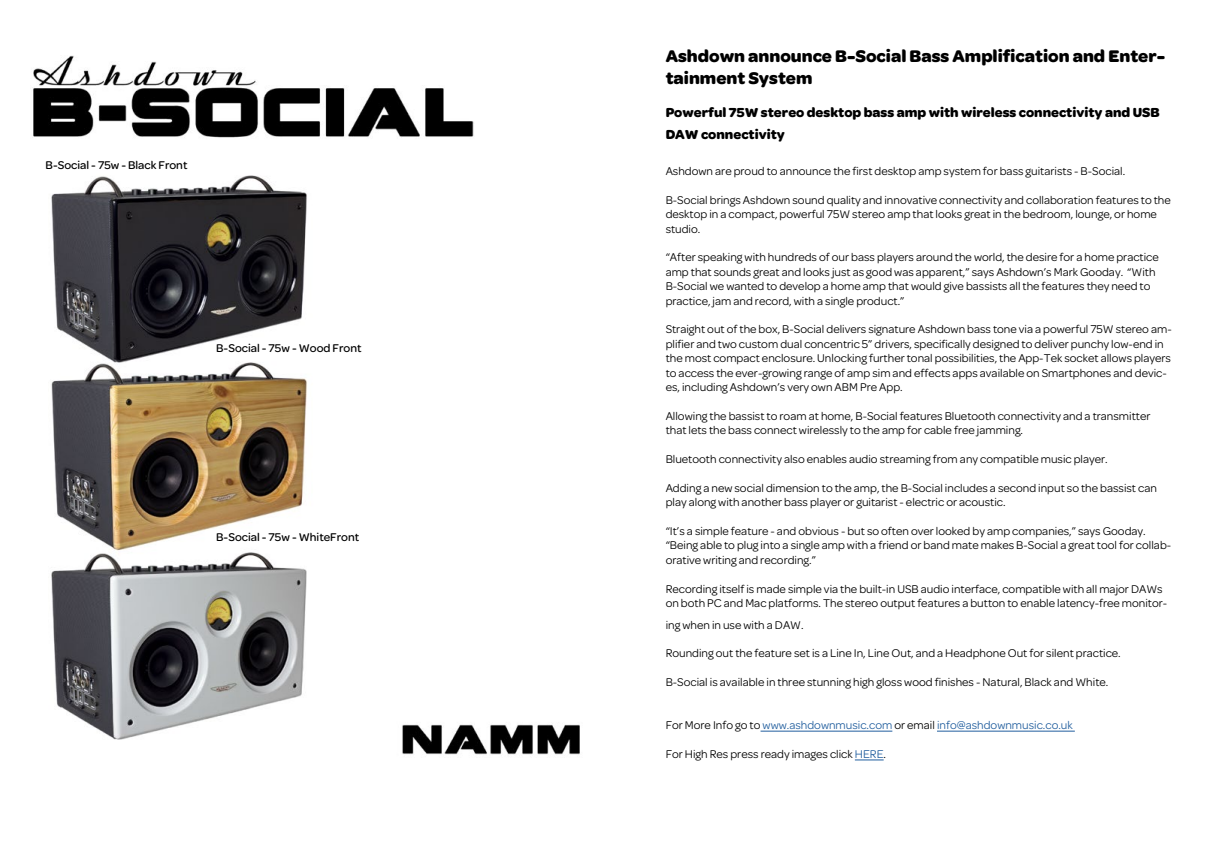
<style>
.page{position:relative;width:1225px;height:842px;background:#fff}
.page>*{position:absolute;margin:0;border:0;box-sizing:border-box;transform-origin:0 0}
.t1{font:700 18px/21.6px "Omnes";color:#000}
.t2{font:700 14px/21.6px "Omnes";color:#000}
.t3{font:12px/14.4px "Omnes";color:#000}
.t4{font:500 12px "Omnes";color:#000}
.t5{font:12px "Omnes";color:#215e9e}
.s1{color:#000}
.s2{color:#215e9e}
</style>
<div class="page">
<hr style="left:760px;top:731px;width:132px;height:1px;background:#215e9e">
<hr style="left:937px;top:731px;width:137px;height:1px;background:#215e9e">
<svg style="left:855px;top:760px;width:28px;height:1px"></svg>
<img style="left:33px;top:55px;width:547px;height:700px">
<p class="t4" style="left:46px;top:158px;width:143px">B-Social - 75w - Black Front</p>
<p class="t4" style="left:216px;top:341px;width:147px">B-Social - 75w - Wood Front</p>
<p class="t4" style="left:216px;top:530px;width:145px">B-Social - 75w - WhiteFront</p>
<h1 class="t1" style="left:665px;top:45px;width:501px">Ashdown announce B-Social Bass Amplification and Enter&shy;tainment System</h1>
<p class="t2" style="left:665px;top:102px;width:495px">Powerful 75W stereo desktop bass amp with wireless connectivity and USB<br>DAW connectivity</p>
<p class="t3" style="left:665px;top:164px;width:461px">Ashdown are proud to announce the first desktop amp system for bass guitarists - B-Social.</p>
<p class="t3" style="left:665px;top:193px;width:507px">B-Social brings Ashdown sound quality and innovative connectivity and collaboration features to the desktop in a compact, powerful 75W stereo amp that looks great in the bedroom, lounge, or home studio.</p>
<p class="t3" style="left:665px;top:250px;width:495px">“After speaking with hundreds of our bass players around the world, the desire for a home practice amp that sounds great and looks just as good was apparent,” says Ashdown’s Mark Gooday. “With B-Social we wanted to develop a home amp that would give bassists all the features they need to practice, jam and record, with a single product.”</p>
<p class="t3" style="left:665px;top:322px;width:507px">Straight out of the box, B-Social delivers signature Ashdown bass tone via a powerful 75W stereo am&shy;plifier and two custom dual concentric 5” drivers, specifically designed to deliver punchy low-end in the most compact enclosure. Unlocking further tonal possibilities, the App-Tek socket allows players to access the ever-growing range of amp sim and effects apps available on Smartphones and devic&shy;es, including Ashdown’s very own ABM Pre App.</p>
<p class="t3" style="left:665px;top:409px;width:486px">Allowing the bassist to roam at home, B-Social features Bluetooth connectivity and a transmitter that lets the bass connect wirelessly to the amp for cable free jamming.</p>
<p class="t3" style="left:665px;top:452px;width:444px">Bluetooth connectivity also enables audio streaming from any compatible music player.</p>
<p class="t3" style="left:665px;top:481px;width:493px">Adding a new social dimension to the amp, the B-Social includes a second input so the bassist can play along with another bass player or guitarist - electric or acoustic.</p>
<p class="t3" style="left:665px;top:524px;width:507px">“It’s a simple feature - and obvious - but so often over looked by amp companies,” says Gooday. “Being able to plug into a single amp with a friend or band mate makes B-Social a great tool for collab&shy;orative writing and recording.”</p>
<p class="t3" style="left:665px;top:581px;width:503px">Recording itself is made simple via the built-in USB audio interface, compatible with all major DAWs on both PC and Mac platforms. The stereo output features a button to enable latency-free monitor-</p>
<p class="t3" style="left:665px;top:617px;width:139px">ing when in use with a DAW.</p>
<p class="t3" style="left:665px;top:646px;width:456px">Rounding out the feature set is a Line In, Line Out, and a Headphone Out for silent practice.</p>
<p class="t3" style="left:665px;top:675px;width:444px">B-Social is available in three stunning high gloss wood finishes - Natural, Black and White.</p>
<p class="t5" style="left:665px;top:719px;width:409px"><span class="s1">For More Info go to</span> www.ashdownmusic.com <span class="s1">or email</span> info@ashdownmusic.co.uk</p>
<p class="t3" style="left:665px;top:747px;width:222px">For High Res press ready images click <span class="s2">HERE</span>.</p>
</div>
